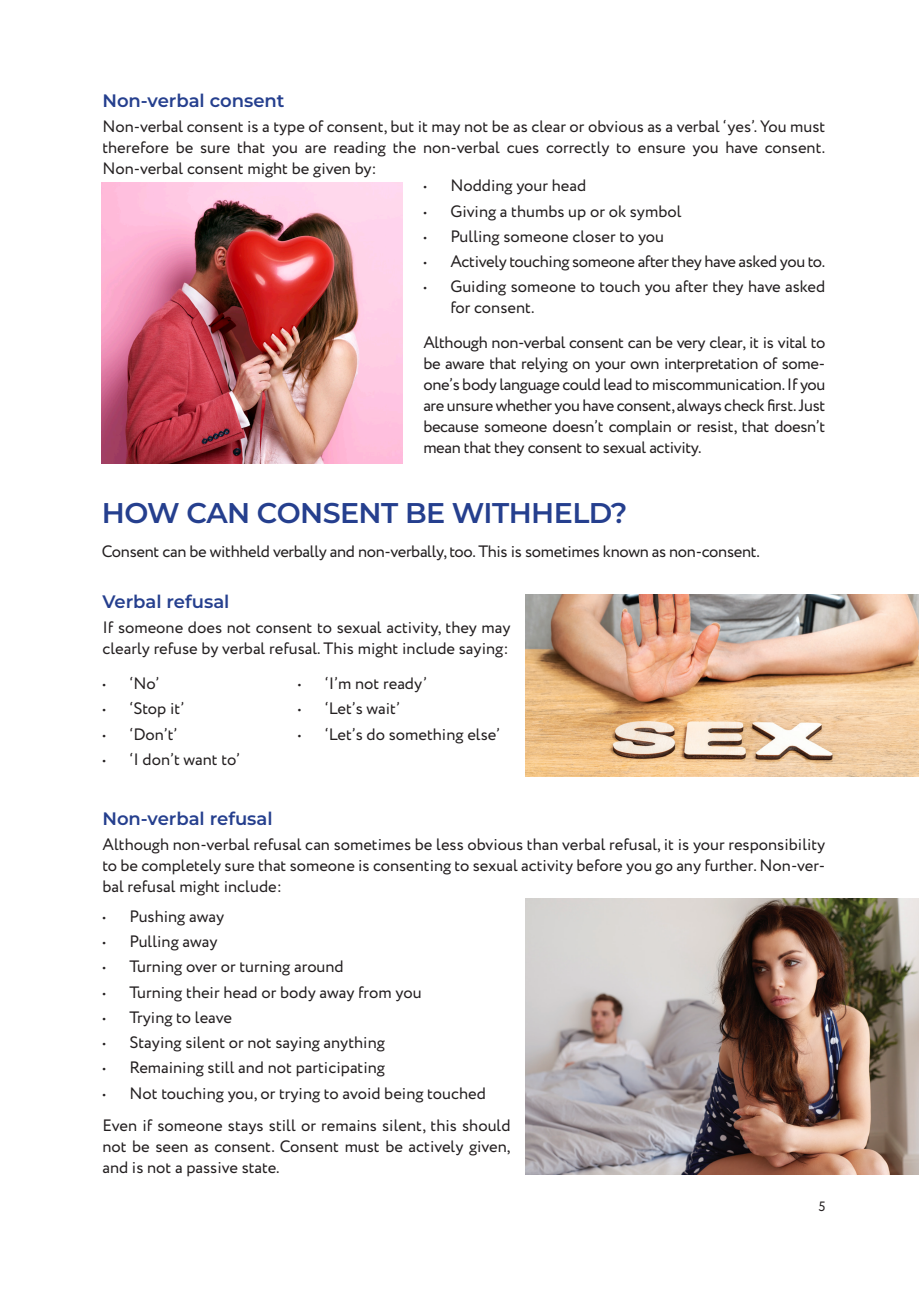
<style>
.page{position:relative;width:919px;height:1289px;background:#fff}
.page>*{position:absolute;margin:0;border:0;box-sizing:border-box;transform-origin:0 0}
.t1{font:600 28.5px "Montserrat";letter-spacing:-.02em;color:#253f8e}
.t2{font:600 18px "Montserrat";color:#253f8e}
.t3{font:16.5px/21px "Circe";color:#231f20;text-align:justify}
.t4{font:16.5px "Circe";letter-spacing:-.02em;color:#231f20}
.t5{font:13.5px "Circe";color:#231f20}
.s1{font-size:15px}
</style>
<div class="page">
<img style="left:102px;top:183px;width:300px;height:280px">
<img style="left:525px;top:594px;width:393px;height:182px">
<img style="left:525px;top:898px;width:393px;height:276px">
<p class="t2" style="left:102px;top:88px;width:183px">Non-verbal consent</p>
<p class="t3" style="left:102px;top:116px;width:724px">Non-verbal consent is a type of consent, but it may not be as clear or obvious as a verbal ‘yes’. You must therefore be sure that you are reading the non-verbal cues correctly to ensure you have consent.<br>Non-verbal consent might be given by:</p>
<p class="t3" style="left:423px;top:176px;width:164px"><span class="s1">•</span> Nodding your head</p>
<p class="t3" style="left:423px;top:201px;width:260px"><span class="s1">•</span> Giving a thumbs up or ok symbol</p>
<p class="t3" style="left:423px;top:226px;width:242px"><span class="s1">•</span> Pulling someone closer to you</p>
<p class="t4" style="left:423px;top:250px;width:403px"><span class="s1">•</span> Actively touching someone after they have asked you to.</p>
<p class="t3" style="left:450px;top:277px;width:376px;text-indent:-27px"><span class="s1">•</span> Guiding someone to touch you after they have asked for consent.</p>
<p class="t3" style="left:423px;top:332px;width:403px">Although non-verbal consent can be very clear, it is vital to be aware that relying on your own interpretation of some&shy;one’s body language could lead to miscommunication. If you are unsure whether you have consent, always check first. Just because someone doesn’t complain or resist, that doesn’t mean that they consent to sexual activity.</p>
<p class="t1" style="left:102px;top:494px;width:527px">HOW CAN CONSENT BE WITHHELD?</p>
<p class="t4" style="left:102px;top:540px;width:659px">Consent can be withheld verbally and non-verbally, too. This is sometimes known as non-consent.</p>
<p class="t2" style="left:102px;top:589px;width:128px">Verbal refusal</p>
<p class="t3" style="left:102px;top:617px;width:409px">If someone does not consent to sexual activity, they may clearly refuse by verbal refusal. This might include saying:</p>
<p class="t3" style="left:102px;top:673px;width:59px"><span class="s1">•</span> ‘No’</p>
<p class="t3" style="left:102px;top:698px;width:83px"><span class="s1">•</span> ‘Stop it’</p>
<p class="t3" style="left:102px;top:724px;width:77px"><span class="s1">•</span> ‘Don’t’</p>
<p class="t3" style="left:102px;top:749px;width:139px"><span class="s1">•</span> ‘I don’t want to’</p>
<p class="t3" style="left:298px;top:673px;width:131px"><span class="s1">•</span> ‘I’m not ready’</p>
<p class="t3" style="left:298px;top:698px;width:104px"><span class="s1">•</span> ‘Let’s wait’</p>
<p class="t3" style="left:298px;top:724px;width:204px"><span class="s1">•</span> ‘Let’s do something else’</p>
<p class="t2" style="left:102px;top:806px;width:172px">Non-verbal refusal</p>
<p class="t3" style="left:102px;top:834px;width:724px">Although non-verbal refusal can sometimes be less obvious than verbal refusal, it is your responsibility to be completely sure that someone is consenting to sexual activity before you go any further. Non-ver&shy;bal refusal might include:</p>
<p class="t3" style="left:102px;top:906px;width:123px"><span class="s1">•</span> Pushing away</p>
<p class="t3" style="left:102px;top:931px;width:117px"><span class="s1">•</span> Pulling away</p>
<p class="t3" style="left:102px;top:956px;width:243px"><span class="s1">•</span> Turning over or turning around</p>
<p class="t3" style="left:102px;top:982px;width:320px"><span class="s1">•</span> Turning their head or body away from you</p>
<p class="t3" style="left:102px;top:1007px;width:131px"><span class="s1">•</span> Trying to leave</p>
<p class="t3" style="left:102px;top:1032px;width:284px"><span class="s1">•</span> Staying silent or not saying anything</p>
<p class="t3" style="left:102px;top:1057px;width:284px"><span class="s1">•</span> Remaining still and not participating</p>
<p class="t3" style="left:102px;top:1083px;width:385px"><span class="s1">•</span> Not touching you, or trying to avoid being touched</p>
<p class="t3" style="left:102px;top:1115px;width:409px">Even if someone stays still or remains silent, this should not be seen as consent. Consent must be actively given, and is not a passive state.</p>
<p class="t5" style="left:818px;top:1197px;width:8px">5</p>
</div>
